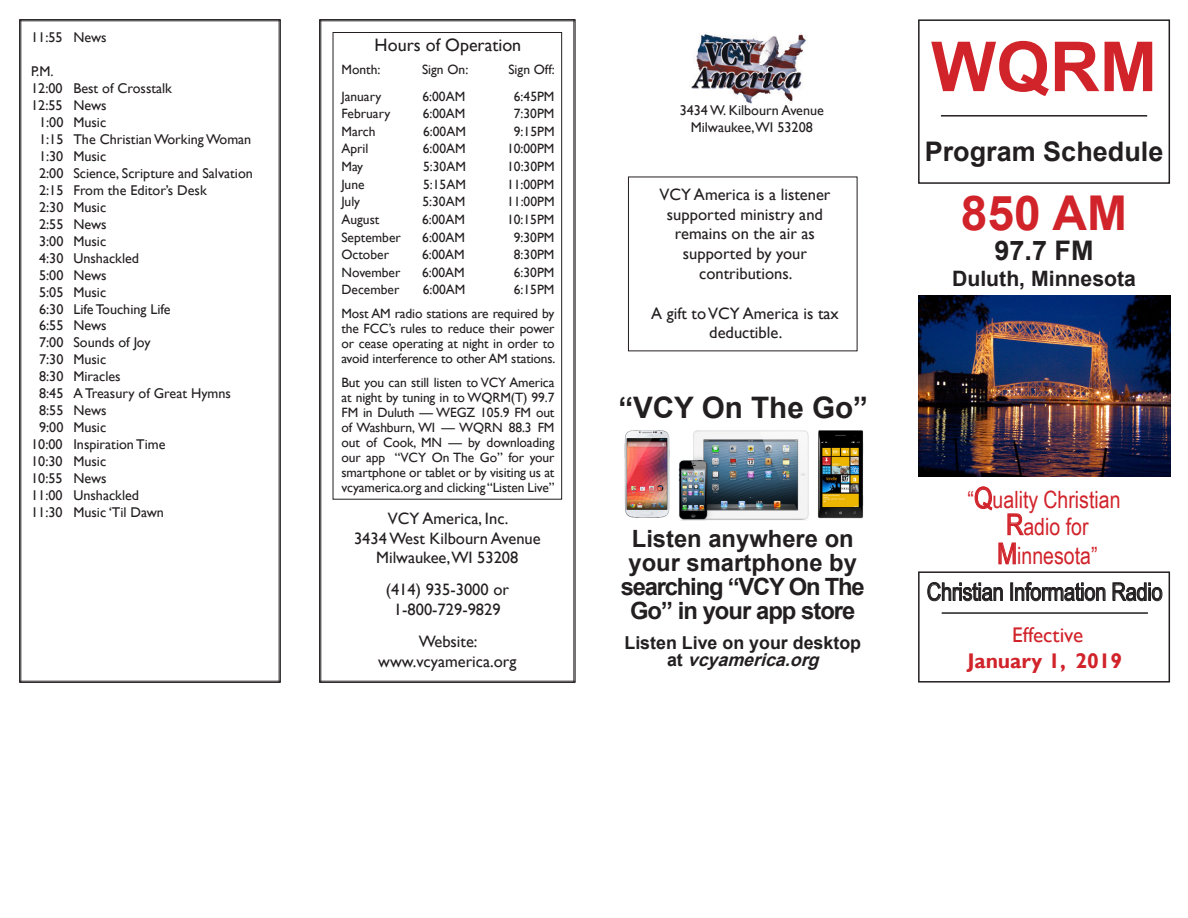
<style>
.page{position:relative;width:1188px;height:918px;background:#fff}
.page>*{position:absolute;margin:0;border:0;box-sizing:border-box;transform-origin:0 0}
.t1{font:700 69px "Arial";color:#d1232a}
.t2{font:700 48px "Arial";color:#d1232a}
.t3{font:700 29.7px "Arial";color:#231f20}
.t4{font:700 27px "Arial";color:#231f20}
.t5{font:24.3px "Arial Narrow";letter-spacing:-.01em;color:#231f20}
.t6{font:700 23.85px/24px "Arial";color:#231f20;text-align:center}
.t7{font:23.85px "Arial Narrow";color:#d1232a}
.t8{font:700 21.15px "Arial";color:#231f20}
.t9{font:700 21.15px "Gill Sans";color:#d1232a}
.t10{font:21.15px "Gill Sans";color:#d1232a}
.t11{font:18px "Gill Sans";color:#231f20}
.t12{font:700 17.85px/17.2px "Arial";color:#231f20;text-align:center}
.t13{font:16.5px/19.8px "Gill Sans";color:#231f20;text-align:center}
.t14{font:14.1px "Gill Sans";color:#231f20}
.t15{font:13.5px/15px "Gill Sans";color:#231f20;text-align:justify}
.s1{font-style:italic}
.s2{font-size:29.1px}
</style>
<div class="page">
<div style="left:918px;top:19px;width:252px;height:165px;border:2px solid #231f20"></div>
<hr style="left:19px;top:19px;width:261px;height:1px;background:#231f20">
<hr style="left:19px;top:21px;width:261px;height:1px;background:#231f20">
<hr style="left:280px;top:19px;width:1px;height:664px;background:#231f20">
<hr style="left:279px;top:19px;width:1px;height:664px;background:#231f20">
<hr style="left:19px;top:682px;width:261px;height:1px;background:#231f20">
<hr style="left:19px;top:681px;width:261px;height:1px;background:#231f20">
<hr style="left:19px;top:19px;width:1px;height:664px;background:#231f20">
<hr style="left:21px;top:19px;width:1px;height:664px;background:#231f20">
<hr style="left:319px;top:19px;width:256px;height:1px;background:#231f20">
<hr style="left:319px;top:21px;width:256px;height:1px;background:#231f20">
<hr style="left:575px;top:19px;width:1px;height:664px;background:#231f20">
<hr style="left:574px;top:19px;width:1px;height:664px;background:#231f20">
<hr style="left:319px;top:682px;width:256px;height:1px;background:#231f20">
<hr style="left:319px;top:681px;width:256px;height:1px;background:#231f20">
<hr style="left:319px;top:19px;width:1px;height:664px;background:#231f20">
<hr style="left:321px;top:19px;width:1px;height:664px;background:#231f20">
<img style="left:690px;top:34px;width:116px;height:70px">
<svg style="left:927px;top:582px;width:76px;height:20px"></svg>
<div style="left:1010px;top:583px;width:3px;height:18px;border:1px solid #231f20"></div>
<svg style="left:1015px;top:582px;width:91px;height:20px"></svg>
<svg style="left:1112px;top:582px;width:51px;height:19px"></svg>
<div style="left:918px;top:571px;width:252px;height:112px;border:2px solid #231f20"></div>
<hr style="left:942px;top:612px;width:206px;height:2px;background:#231f20">
<hr style="left:941px;top:115px;width:206px;height:2px;background:#231f20">
<img style="left:918px;top:295px;width:252px;height:182px">
<svg style="left:974px;top:486px;width:50px;height:79px"></svg>
<img style="left:678px;top:430px;width:131px;height:91px">
<img style="left:624px;top:430px;width:46px;height:88px">
<img style="left:818px;top:430px;width:46px;height:88px">
<div style="left:333px;top:32px;width:229px;height:468px;border:1px solid #231f20"></div>
<p class="t14" style="left:31px;top:29px;width:77px">11:55 News</p>
<p class="t14" style="left:31px;top:63px;width:24px">P.M.</p>
<p class="t14" style="left:31px;top:80px;width:142px">12:00 Best of Crosstalk</p>
<p class="t14" style="left:31px;top:97px;width:77px">12:55 News</p>
<p class="t14" style="left:39px;top:114px;width:69px">1:00 Music</p>
<p class="t14" style="left:39px;top:131px;width:214px">1:15 The Christian Working Woman</p>
<p class="t14" style="left:39px;top:148px;width:69px">1:30 Music</p>
<p class="t14" style="left:39px;top:165px;width:215px">2:00 Science, Scripture and Salvation</p>
<p class="t14" style="left:39px;top:182px;width:169px">2:15 From the Editor’s Desk</p>
<p class="t14" style="left:39px;top:199px;width:69px">2:30 Music</p>
<p class="t14" style="left:39px;top:216px;width:69px">2:55 News</p>
<p class="t14" style="left:39px;top:233px;width:69px">3:00 Music</p>
<p class="t14" style="left:39px;top:250px;width:102px">4:30 Unshackled</p>
<p class="t14" style="left:39px;top:267px;width:69px">5:00 News</p>
<p class="t14" style="left:39px;top:284px;width:69px">5:05 Music</p>
<p class="t14" style="left:39px;top:301px;width:133px">6:30 Life Touching Life</p>
<p class="t14" style="left:39px;top:318px;width:69px">6:55 News</p>
<p class="t14" style="left:39px;top:335px;width:113px">7:00 Sounds of Joy</p>
<p class="t14" style="left:39px;top:351px;width:69px">7:30 Music</p>
<p class="t14" style="left:39px;top:368px;width:83px">8:30 Miracles</p>
<p class="t14" style="left:39px;top:385px;width:193px">8:45 A Treasury of Great Hymns</p>
<p class="t14" style="left:39px;top:402px;width:69px">8:55 News</p>
<p class="t14" style="left:39px;top:419px;width:69px">9:00 Music</p>
<p class="t14" style="left:31px;top:436px;width:136px">10:00 Inspiration Time</p>
<p class="t14" style="left:31px;top:453px;width:77px">10:30 Music</p>
<p class="t14" style="left:31px;top:470px;width:77px">10:55 News</p>
<p class="t14" style="left:31px;top:487px;width:109px">11:00 Unshackled</p>
<p class="t14" style="left:31px;top:504px;width:134px">11:30 Music ‘Til Dawn</p>
<p class="t11" style="left:375px;top:35px;width:148px">Hours of Operation</p>
<p class="t15" style="left:341px;top:62px;width:40px">Month:</p>
<p class="t15" style="left:422px;top:62px;width:48px">Sign On:</p>
<p class="t15" style="left:508px;top:62px;width:48px">Sign Off:</p>
<p class="t15" style="left:341px;top:89px;width:41px">January</p>
<p class="t15" style="left:423px;top:89px;width:44px">6:00AM</p>
<p class="t15" style="left:514px;top:89px;width:42px">6:45PM</p>
<p class="t15" style="left:341px;top:106px;width:50px">February</p>
<p class="t15" style="left:423px;top:106px;width:44px">6:00AM</p>
<p class="t15" style="left:514px;top:106px;width:42px">7:30PM</p>
<p class="t15" style="left:341px;top:124px;width:35px">March</p>
<p class="t15" style="left:423px;top:124px;width:44px">6:00AM</p>
<p class="t15" style="left:514px;top:124px;width:42px">9:15PM</p>
<p class="t15" style="left:341px;top:142px;width:29px">April</p>
<p class="t15" style="left:423px;top:142px;width:44px">6:00AM</p>
<p class="t15" style="left:507px;top:142px;width:49px">10:00PM</p>
<p class="t15" style="left:341px;top:159px;width:23px">May</p>
<p class="t15" style="left:423px;top:159px;width:44px">5:30AM</p>
<p class="t15" style="left:507px;top:159px;width:49px">10:30PM</p>
<p class="t15" style="left:341px;top:177px;width:25px">June</p>
<p class="t15" style="left:423px;top:177px;width:44px">5:15AM</p>
<p class="t15" style="left:507px;top:177px;width:49px">11:00PM</p>
<p class="t15" style="left:341px;top:195px;width:20px">July</p>
<p class="t15" style="left:423px;top:195px;width:44px">5:30AM</p>
<p class="t15" style="left:507px;top:195px;width:49px">11:00PM</p>
<p class="t15" style="left:341px;top:212px;width:39px">August</p>
<p class="t15" style="left:422px;top:212px;width:44px">6:00AM</p>
<p class="t15" style="left:507px;top:212px;width:49px">10:15PM</p>
<p class="t15" style="left:341px;top:230px;width:61px">September</p>
<p class="t15" style="left:422px;top:230px;width:44px">6:00AM</p>
<p class="t15" style="left:514px;top:230px;width:42px">9:30PM</p>
<p class="t15" style="left:341px;top:247px;width:49px">October</p>
<p class="t15" style="left:422px;top:247px;width:44px">6:00AM</p>
<p class="t15" style="left:514px;top:247px;width:42px">8:30PM</p>
<p class="t15" style="left:341px;top:265px;width:60px">November</p>
<p class="t15" style="left:422px;top:265px;width:44px">6:00AM</p>
<p class="t15" style="left:514px;top:265px;width:42px">6:30PM</p>
<p class="t15" style="left:341px;top:283px;width:59px">December</p>
<p class="t15" style="left:423px;top:283px;width:44px">6:00AM</p>
<p class="t15" style="left:514px;top:283px;width:42px">6:15PM</p>
<p class="t15" style="left:341px;top:307px;width:216px">Most AM radio stations are required by the FCC’s rules to reduce their power or cease operating at night in order to avoid interference to other AM stations.</p>
<p class="t15" style="left:341px;top:376px;width:215px">But you can still listen to VCY America at night by tuning in to WQRM(T) 99.7<br>FM in Duluth — WEGZ 105.9 FM out of Washburn, WI — WQRN 88.3 FM out of Cook, MN — by downloading our app “VCY On The Go” for your smartphone or tablet or by visiting us at vcyamerica.org and clicking “Listen Live”</p>
<p class="t13" style="left:388px;top:509px;width:122px">VCY America, Inc.</p>
<p class="t13" style="left:354px;top:528px;width:188px">3434 West Kilbourn Avenue</p>
<p class="t13" style="left:376px;top:548px;width:144px">Milwaukee,WI 53208</p>
<p class="t13" style="left:386px;top:580px;width:125px">(414) 935-3000 or</p>
<p class="t13" style="left:394px;top:600px;width:108px">1-800-729-9829</p>
<p class="t13" style="left:419px;top:632px;width:60px">Website:</p>
<p class="t13" style="left:378px;top:651px;width:140px">www.vcyamerica.org</p>
<p class="t14" style="left:680px;top:102px;width:146px">3434 W. Kilbourn Avenue</p>
<p class="t14" style="left:691px;top:119px;width:123px">Milwaukee,WI 53208</p>
<p class="t13" style="left:659px;top:185px;width:173px">VCY America is a listener supported ministry and remains on the air as supported by your contributions.</p>
<p class="t13" style="left:651px;top:304px;width:189px">A gift to VCY America is tax deductible.</p>
<p class="t3" style="left:618px;top:386px;width:251px">“VCY On The Go”</p>
<p class="t6" style="left:621px;top:527px;width:246px">Listen anywhere on your smartphone by searching “VCY On The<br>Go” in your app store</p>
<p class="t12" style="left:624px;top:634px;width:238px">Listen Live on your desktop a t <span class="s1">vcyamerica.org</span></p>
<p class="t1" style="left:931px;top:18px;width:228px">WQRM</p>
<p class="t4" style="left:925px;top:133px;width:240px">Program Schedule</p>
<p class="t2" style="left:961px;top:179px;width:168px">850 AM</p>
<p class="t4" style="left:995px;top:232px;width:101px">97.7 FM</p>
<p class="t8" style="left:952px;top:264px;width:185px">Duluth, Minnesota</p>
<p class="t7" style="left:968px;top:482px;width:155px">“<span class="s2">Q</span>uality Christian</p>
<p class="t7" style="left:1006px;top:509px;width:84px"><span class="s2">R</span>adio for</p>
<p class="t7" style="left:997px;top:538px;width:102px"><span class="s2">M</span>innesota”</p>
<p class="t5" style="left:927px;top:574px;width:237px">Christian Information Radio</p>
<p class="t10" style="left:1012px;top:623px;width:73px">Effective</p>
<p class="t9" style="left:967px;top:648px;width:156px">January 1, 2019</p>
</div>
